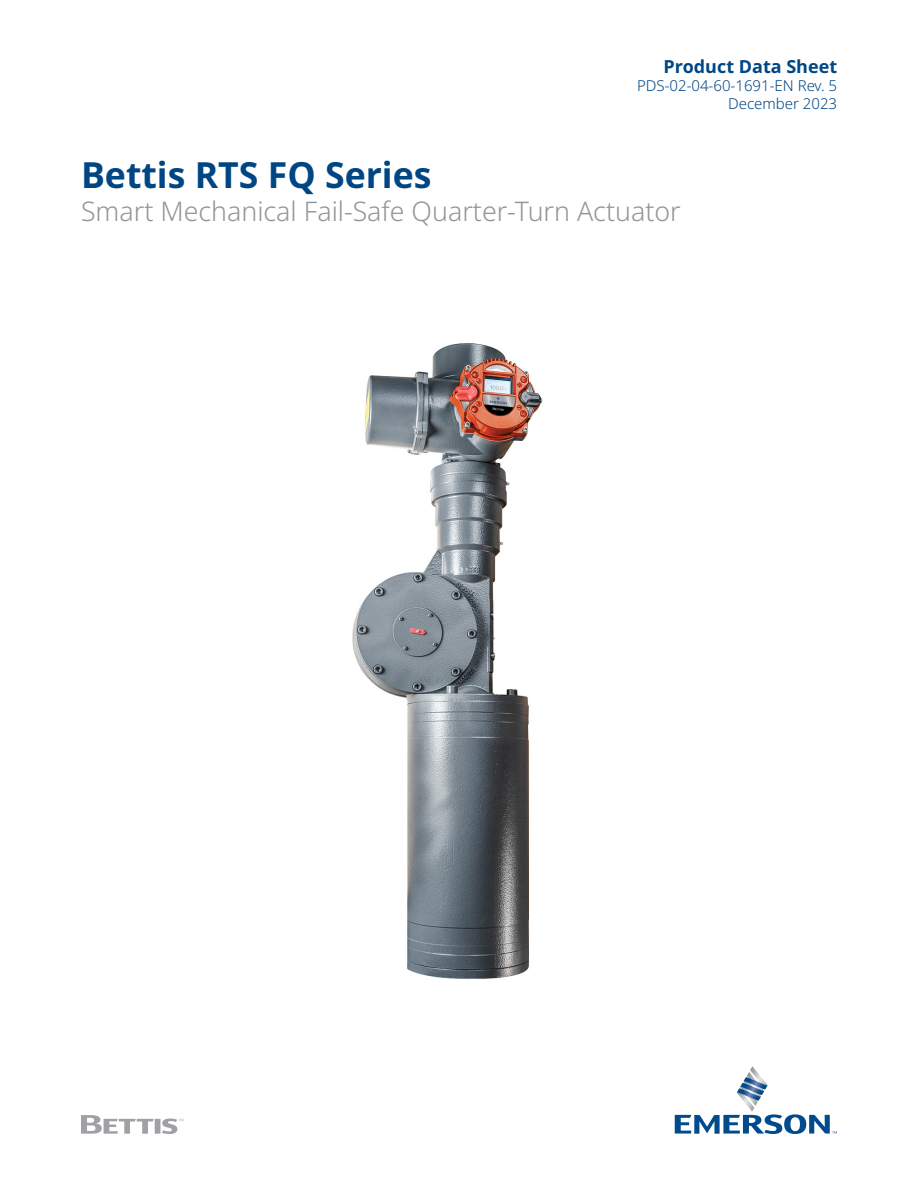
<style>
.page{position:relative;width:918px;height:1188px;background:#fff}
.page>*{position:absolute;margin:0;border:0;box-sizing:border-box;transform-origin:0 0}
._02_Document_title{font:700 36px "Noto Sans";color:#004684}
._02_Title_Subhead{font:300 27px "Noto Sans";color:#939598}
._07_MP_Docu__type_Prod_Name{font:700 18px "Noto Sans";color:#004684}
._07_MP_Docu__type_Prod_Name-2{font:300 15px "Noto Sans";color:#004684}
</style>
<div class="page">
<svg style="left:81px;top:1115px;width:102px;height:19px"></svg>
<svg style="left:675px;top:1066px;width:162px;height:68px"></svg>
<img style="left:352px;top:343px;width:191px;height:636px">
<p class="_07_MP_Docu__type_Prod_Name" style="left:664px;top:57px;width:175px">Product Data Sheet</p>
<p class="_07_MP_Docu__type_Prod_Name-2" style="left:637px;top:77px;width:202px">PDS-02-04-60-1691-EN Rev. 5</p>
<p class="_07_MP_Docu__type_Prod_Name-2" style="left:728px;top:95px;width:111px">December 2023</p>
<p class="_02_Document_title" style="left:81px;top:154px;width:352px">Bettis RTS FQ Series</p>
<p class="_02_Title_Subhead" style="left:81px;top:196px;width:601px">Smart Mechanical Fail-Safe Quarter-Turn Actuator</p>
</div>
